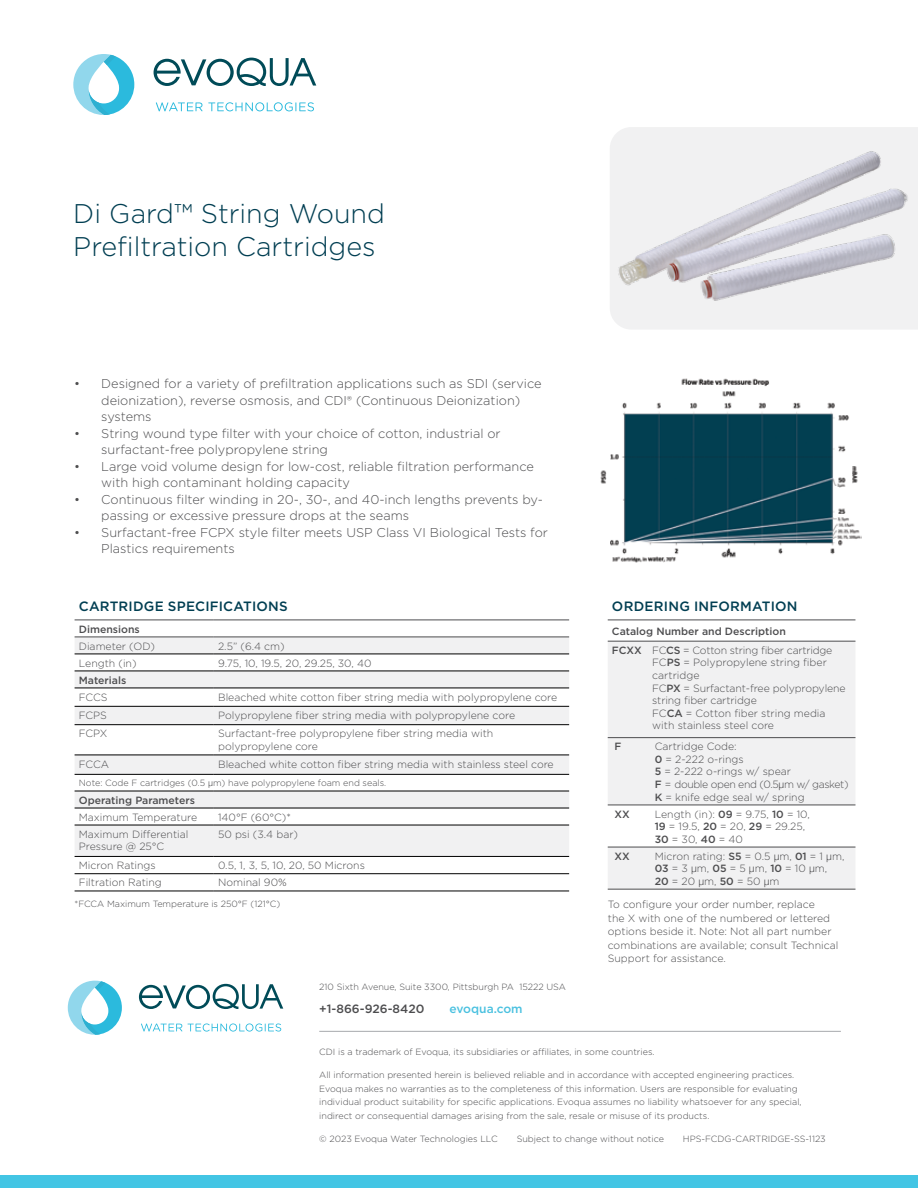
<style>
.page{position:relative;width:918px;height:1188px;background:#fff}
.page>*{position:absolute;margin:0;border:0;box-sizing:border-box;transform-origin:0 0}
.t1{font:300 27px/33px "Gotham";color:#003e52}
.t2{font:500 13.5px "Gotham";letter-spacing:.02em;color:#003e52}
.t3{font:300 12.75px/16.5px "Gotham";color:#4d4d4f}
.t4{font:500 12px "Gotham";color:#4d4d4f}
.t5{font:500 12px "Gotham";color:#4ac1e0}
.t6{font:300 10.5px/12.6px "Gotham";color:#4d4d4f}
.t7{font:500 10.5px/19px "Gotham";color:#4d4d4f}
.t8{font:300 9px/13.5px "Gotham";color:#4d4d4f}
.s1{font-family:"Helvetica"}
.s2{font-weight:300}
.s3{font-weight:500}
</style>
<div class="page">
<div style="left:0;top:1175px;width:918px;height:13px;background:#43c5e4"></div>
<svg style="left:154px;top:58px;width:162px;height:28px"></svg>
<svg style="left:156px;top:102px;width:46px;height:9px"></svg>
<svg style="left:208px;top:102px;width:106px;height:9px"></svg>
<svg style="left:73px;top:54px;width:61px;height:61px"></svg>
<div style="left:610px;top:127px;width:308px;height:202px;background:#f1f1f2"></div>
<img style="left:610px;top:145px;width:306px;height:175px">
<svg style="left:139px;top:984px;width:144px;height:25px"></svg>
<svg style="left:141px;top:1024px;width:41px;height:8px"></svg>
<svg style="left:188px;top:1023px;width:93px;height:9px"></svg>
<svg style="left:68px;top:981px;width:54px;height:54px"></svg>
<hr style="left:319px;top:1031px;width:522px;height:1px;background:#a7a9ac">
<svg style="left:75px;top:636px;width:494px;height:1px"></svg>
<div style="left:75px;top:638px;width:494px;height:16px;background:#f1f1f2"></div>
<svg style="left:75px;top:670px;width:494px;height:221px"></svg>
<hr style="left:75px;top:654px;width:139px;height:1px;background:#000">
<hr style="left:214px;top:654px;width:355px;height:1px;background:#000">
<hr style="left:75px;top:671px;width:139px;height:1px;background:#000">
<hr style="left:214px;top:671px;width:355px;height:1px;background:#000">
<hr style="left:75px;top:688px;width:139px;height:1px;background:#000">
<hr style="left:214px;top:688px;width:355px;height:1px;background:#000">
<hr style="left:75px;top:706px;width:139px;height:1px;background:#000">
<hr style="left:214px;top:706px;width:355px;height:1px;background:#000">
<hr style="left:75px;top:724px;width:139px;height:1px;background:#000">
<hr style="left:214px;top:724px;width:355px;height:1px;background:#000">
<hr style="left:75px;top:755px;width:139px;height:1px;background:#000">
<hr style="left:214px;top:755px;width:355px;height:1px;background:#000">
<hr style="left:75px;top:774px;width:139px;height:1px;background:#000">
<hr style="left:214px;top:774px;width:355px;height:1px;background:#000">
<hr style="left:75px;top:791px;width:139px;height:1px;background:#000">
<hr style="left:214px;top:791px;width:355px;height:1px;background:#000">
<hr style="left:75px;top:808px;width:139px;height:1px;background:#000">
<hr style="left:214px;top:808px;width:355px;height:1px;background:#000">
<hr style="left:75px;top:825px;width:139px;height:1px;background:#000">
<hr style="left:214px;top:825px;width:355px;height:1px;background:#000">
<hr style="left:75px;top:856px;width:139px;height:1px;background:#000">
<hr style="left:214px;top:856px;width:355px;height:1px;background:#000">
<hr style="left:75px;top:873px;width:139px;height:1px;background:#000">
<hr style="left:214px;top:873px;width:355px;height:1px;background:#000">
<hr style="left:75px;top:891px;width:139px;height:1px;background:#000">
<hr style="left:214px;top:891px;width:355px;height:1px;background:#000">
<hr style="left:75px;top:637px;width:139px;height:1px;background:#4d4d4f">
<hr style="left:214px;top:637px;width:355px;height:1px;background:#4d4d4f">
<hr style="left:75px;top:620px;width:139px;height:1px;background:#4d4d4f">
<hr style="left:214px;top:620px;width:355px;height:1px;background:#4d4d4f">
<img style="left:600px;top:378px;width:261px;height:185px">
<div style="left:608px;top:642px;width:247px;height:247px;background:#f1f1f2"></div>
<svg style="left:608px;top:806px;width:247px;height:41px"></svg>
<hr style="left:608px;top:620px;width:40px;height:1px;background:#4d4d4f">
<hr style="left:648px;top:620px;width:207px;height:1px;background:#4d4d4f">
<hr style="left:608px;top:641px;width:40px;height:1px;background:#4d4d4f">
<hr style="left:648px;top:641px;width:207px;height:1px;background:#4d4d4f">
<hr style="left:608px;top:737px;width:40px;height:1px;background:#4d4d4f">
<hr style="left:648px;top:737px;width:207px;height:1px;background:#4d4d4f">
<hr style="left:608px;top:805px;width:40px;height:1px;background:#4d4d4f">
<hr style="left:648px;top:805px;width:207px;height:1px;background:#4d4d4f">
<hr style="left:608px;top:847px;width:40px;height:1px;background:#4d4d4f">
<hr style="left:648px;top:847px;width:207px;height:1px;background:#4d4d4f">
<hr style="left:608px;top:889px;width:40px;height:1px;background:#4d4d4f">
<hr style="left:648px;top:889px;width:207px;height:1px;background:#4d4d4f">
<h1 class="t1" style="left:73px;top:196px;width:313px">Di Gard™ String Wound<br>Prefiltration Cartridges</h1>
<p class="t3" style="left:101px;top:375px;width:442px;text-indent:-27px">• Designed for a variety of prefiltration applications such as SDI (service deionization), reverse osmosis, and CDI® (Continuous Deionization) systems</p>
<p class="t3" style="left:101px;top:425px;width:401px;text-indent:-27px">• String wound type filter with your choice of cotton, industrial or surfactant-free polypropylene string</p>
<p class="t3" style="left:101px;top:458px;width:434px;text-indent:-27px">• Large void volume design for low-cost, reliable filtration performance with high contaminant holding capacity</p>
<p class="t3" style="left:101px;top:491px;width:443px;text-indent:-27px">• Continuous filter winding in 20-, 30-, and 40-inch lengths prevents by&shy;passing or excessive pressure drops at the seams</p>
<p class="t3" style="left:101px;top:524px;width:448px;text-indent:-27px">• Surfactant-free FCPX style filter meets USP Class VI Biological Tests for<br>Plastics requirements</p>
<p class="t2" style="left:79px;top:598px;width:211px">CARTRIDGE SPECIFICATIONS</p>
<p class="t7" style="left:79px;top:619px;width:62px">Dimensions</p>
<p class="t6" style="left:79px;top:639px;width:78px">Diameter (OD)</p>
<p class="t6" style="left:218px;top:639px;width:68px">2.5” (6.4 cm)</p>
<p class="t6" style="left:79px;top:656px;width:59px">Length (in)</p>
<p class="t6" style="left:218px;top:656px;width:155px">9.75, 10, 19.5, 20, 29.25, 30, 40</p>
<p class="t7" style="left:79px;top:670px;width:49px">Materials</p>
<p class="t6" style="left:79px;top:690px;width:30px">FCCS</p>
<p class="t6" style="left:218px;top:690px;width:341px">Bleached white cotton fiber string media with polypropylene core</p>
<p class="t6" style="left:79px;top:709px;width:30px">FCPS</p>
<p class="t6" style="left:218px;top:709px;width:299px">Polypropylene fiber string media with polypropylene core</p>
<p class="t6" style="left:79px;top:727px;width:30px">FCPX</p>
<p class="t6" style="left:218px;top:727px;width:277px">Surfactant-free polypropylene fiber string media with polypropylene core</p>
<p class="t6" style="left:79px;top:757px;width:32px">FCCA</p>
<p class="t6" style="left:218px;top:757px;width:337px">Bleached white cotton fiber string media with stainless steel core</p>
<p class="t8" style="left:79px;top:776px;width:309px">Note: Code F cartridges (0.5 <span class="s1">μ</span>m) have polypropylene foam end seals.</p>
<p class="t7" style="left:79px;top:790px;width:118px">Operating Parameters</p>
<p class="t6" style="left:79px;top:810px;width:120px">Maximum Temperature</p>
<p class="t6" style="left:218px;top:810px;width:74px">140°F (60°C)*</p>
<p class="t6" style="left:79px;top:827px;width:111px">Maximum Differential<br>Pressure @ 25°C</p>
<p class="t6" style="left:218px;top:827px;width:81px">50 psi (3.4 bar)</p>
<p class="t6" style="left:79px;top:859px;width:78px">Micron Ratings</p>
<p class="t6" style="left:218px;top:859px;width:148px">0.5, 1, 3, 5, 10, 20, 50 Microns</p>
<p class="t6" style="left:79px;top:876px;width:85px">Filtration Rating</p>
<p class="t6" style="left:218px;top:876px;width:70px">Nominal 90%</p>
<p class="t8" style="left:75px;top:897px;width:207px">*FCCA Maximum Temperature is 250°F (121°C)</p>
<p class="t2" style="left:612px;top:598px;width:187px">ORDERING INFORMATION</p>
<p class="t7" style="left:612px;top:621px;width:222px">Catalog Number and Description<br>FCXX <span class="s2">FC</span>CS <span class="s2">= Cotton string fiber cartridge</span></p>
<p class="t6" style="left:652px;top:656px;width:195px">FC<span class="s3">PS</span> = Polypropylene string fiber cartridge<br>FC<span class="s3">PX</span> = Surfactant-free polypropylene string fiber cartridge<br>FC<span class="s3">CA</span> = Cotton fiber string media with stainless steel core</p>
<p class="t7" style="left:614px;top:737px;width:8px">F</p>
<p class="t6" style="left:655px;top:740px;width:195px">Cartridge Code:<br><span class="s3">0</span> = 2-222 o-rings<br><span class="s3">5</span> = 2-222 o-rings w/ spear<br><span class="s3">F</span> = double open end (0.5<span class="s1">μ</span>m w/ gasket)<br><span class="s3">K</span> = knife edge seal w/ spring</p>
<p class="t7" style="left:614px;top:804px;width:17px">XX</p>
<p class="t6" style="left:655px;top:807px;width:157px">Length (in): <span class="s3">09</span> = 9.75, <span class="s3">10</span> = 10,<br><span class="s3">19</span> = 19.5, <span class="s3">20</span> = 20, <span class="s3">29</span> = 29.25,<br><span class="s3">30</span> = 30, <span class="s3">40</span> = 40</p>
<p class="t7" style="left:614px;top:846px;width:17px">XX</p>
<p class="t6" style="left:655px;top:849px;width:191px">Micron rating: <span class="s3">S5</span> = 0.5 <span class="s1">μ</span>m, <span class="s3">01</span> = 1 <span class="s1">μ</span>m,<br><span class="s3">03</span> = 3 <span class="s1">μ</span>m, <span class="s3">05</span> = 5 <span class="s1">μ</span>m, <span class="s3">10</span> = 10 <span class="s1">μ</span>m,<br><span class="s3">20</span> = 20 <span class="s1">μ</span>m, <span class="s3">50</span> = 50 <span class="s1">μ</span>m</p>
<p class="t6" style="left:608px;top:897px;width:232px;line-height:13.5px">To configure your order number, replace<br>the X with one of the numbered or lettered options beside it. Note: Not all part number combinations are available; consult Technical Support for assistance.</p>
<p class="t8" style="left:319px;top:979px;width:248px">210 Sixth Avenue, Suite 3300, Pittsburgh PA 15222 USA</p>
<p class="t4" style="left:319px;top:1001px;width:107px">+1-866-926-8420</p>
<p class="t5" style="left:450px;top:1001px;width:75px">evoqua.com</p>
<p class="t8" style="left:319px;top:1045px;width:337px">CDI is a trademark of Evoqua, its subsidiaries or affiliates, in some countries.</p>
<p class="t8" style="left:319px;top:1068px;width:484px">All information presented herein is believed reliable and in accordance with accepted engineering practices.<br>Evoqua makes no warranties as to the completeness of this information. Users are responsible for evaluating individual product suitability for specific applications. Evoqua assumes no liability whatsoever for any special, indirect or consequential damages arising from the sale, resale or misuse of its products.</p>
<p class="t8" style="left:319px;top:1131px;width:180px">© 2023 Evoqua Water Technologies LLC</p>
<p class="t8" style="left:517px;top:1131px;width:149px">Subject to change without notice</p>
<p class="t8" style="left:683px;top:1131px;width:144px">HPS-FCDG-CARTRIDGE-SS-1123</p>
</div>
